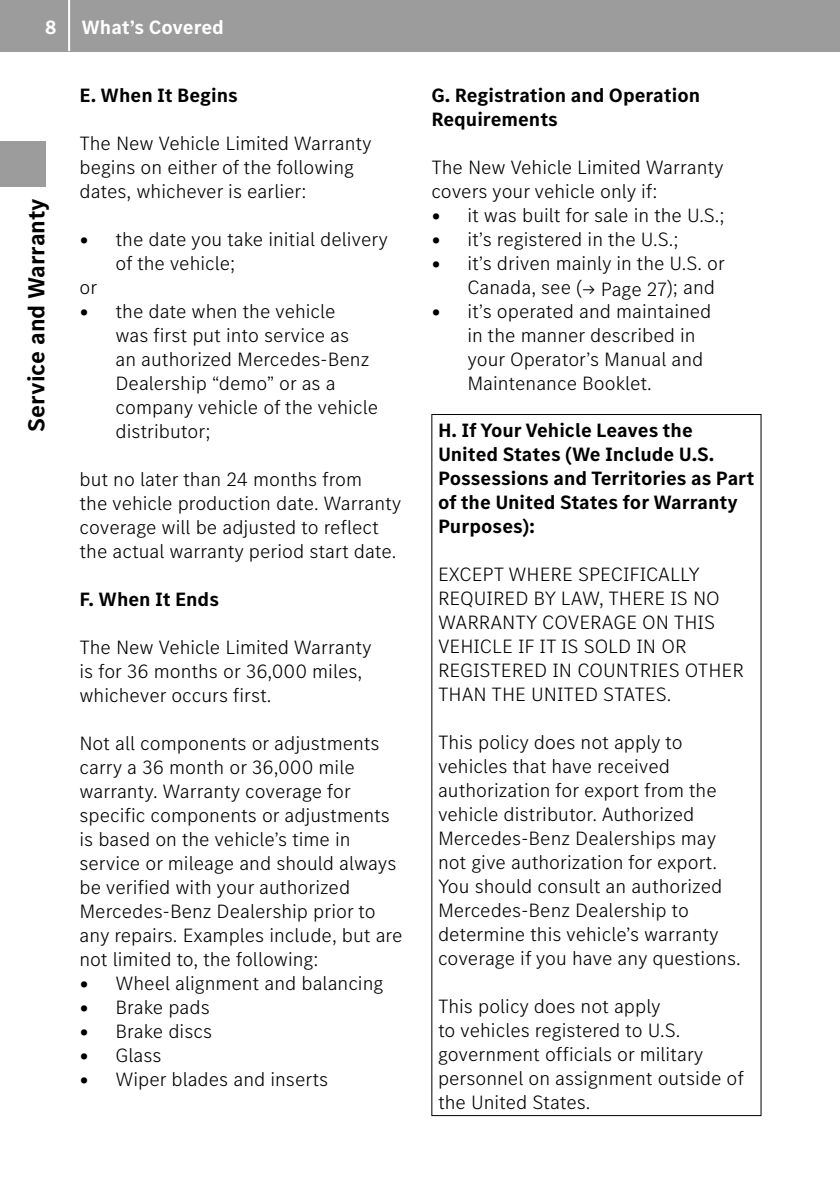
<style>
.page{position:relative;width:840px;height:1191px;background:#fff}
.page>*{position:absolute;margin:0;border:0;box-sizing:border-box;transform-origin:0 0}
.t1{font:700 24px "MB Corpo S Text";color:#000}
.t2{font:300 20px/24px "MB Corpo S Text";color:#000}
.t3{font:700 20px/24px "MB Corpo S Text";color:#000}
.t4{font:700 20px "MB Corpo S Text";color:#fff}
</style>
<div class="page">
<div style="left:0;top:0;width:839px;height:51px;background:#9d9c9c"></div>
<div style="left:0;top:142px;width:45px;height:45px;background:#9d9c9c"></div>
<hr style="left:68px;top:0;width:2px;height:51px;background:#fff">
<p class="t4" style="left:45px;top:14px;width:181px">8 What’s Covered</p>
<p class="t1" style="left:21px;top:431px;width:235px;rotate:-90deg">Service and Warranty</p>
<p class="t3" style="left:79px;top:82px;width:160px">E. When It Begins</p>
<p class="t2" style="left:79px;top:130px;width:294px">The New Vehicle Limited Warranty begins on either of the following dates, whichever is earlier:</p>
<p class="t2" style="left:79px;top:226px;width:310px">• the date you take initial delivery</p>
<p class="t2" style="left:115px;top:250px;width:121px">of the vehicle;</p>
<p class="t2" style="left:79px;top:274px;width:19px">or</p>
<p class="t2" style="left:115px;top:298px;width:264px;text-indent:-36px">• the date when the vehicle<br>was first put into service as<br>an authorized Mercedes-Benz<br>Dealership “demo” or as a company vehicle of the vehicle distributor;</p>
<p class="t2" style="left:79px;top:466px;width:323px">but no later than 24 months from<br>the vehicle production date. Warranty coverage will be adjusted to reflect the actual warranty period start date.</p>
<p class="t3" style="left:79px;top:586px;width:141px">F. When It Ends</p>
<p class="t2" style="left:79px;top:634px;width:294px">The New Vehicle Limited Warranty is for 36 months or 36,000 miles, whichever occurs first.</p>
<p class="t2" style="left:79px;top:730px;width:324px">Not all components or adjustments carry a 36 month or 36,000 mile warranty. Warranty coverage for specific components or adjustments is based on the vehicle’s time in service or mileage and should always be verified with your authorized Mercedes-Benz Dealership prior to any repairs. Examples include, but are not limited to, the following:</p>
<p class="t2" style="left:79px;top:970px;width:305px">• Wheel alignment and balancing</p>
<p class="t2" style="left:79px;top:994px;width:132px">• Brake pads</p>
<p class="t2" style="left:79px;top:1018px;width:134px">• Brake discs</p>
<p class="t2" style="left:79px;top:1042px;width:83px">• Glass</p>
<p class="t2" style="left:79px;top:1066px;width:250px">• Wiper blades and inserts</p>
<p class="t3" style="left:431px;top:82px;width:270px">G. Registration and Operation<br>Requirements</p>
<p class="t2" style="left:431px;top:154px;width:294px">The New Vehicle Limited Warranty covers your vehicle only if:</p>
<p class="t2" style="left:431px;top:202px;width:294px">• it was built for sale in the U.S.;</p>
<p class="t2" style="left:431px;top:226px;width:248px">• it’s registered in the U.S.;</p>
<p class="t2" style="left:467px;top:250px;width:259px;text-indent:-36px">• it’s driven mainly in the U.S. or<br>Canada, see (→ Page 27); and</p>
<p class="t2" style="left:467px;top:298px;width:245px;text-indent:-36px">• it’s operated and maintained in the manner described in your Operator’s Manual and<br>Maintenance Booklet.</p>
<p class="t3" style="left:438px;top:418px;width:317px">H. If Your Vehicle Leaves the<br>United States (We Include U.S.<br>Possessions and Territories as Part of the United States for Warranty<br>Purposes):</p>
<p class="t2" style="left:438px;top:561px;width:307px">EXCEPT WHERE SPECIFICALLY<br>REQUIRED BY LAW, THERE IS NO<br>WARRANTY COVERAGE ON THIS<br>VEHICLE IF IT IS SOLD IN OR<br>REGISTERED IN COUNTRIES OTHER<br>THAN THE UNITED STATES.</p>
<p class="t2" style="left:438px;top:729px;width:304px">This policy does not apply to vehicles that have received authorization for export from the vehicle distributor. Authorized<br>Mercedes-Benz Dealerships may not give authorization for export.<br>You should consult an authorized<br>Mercedes-Benz Dealership to determine this vehicle’s warranty coverage if you have any questions.</p>
<p class="t2" style="left:438px;top:993px;width:307px">This policy does not apply<br>to vehicles registered to U.S. government officials or military personnel on assignment outside of the United States.</p>
</div>
